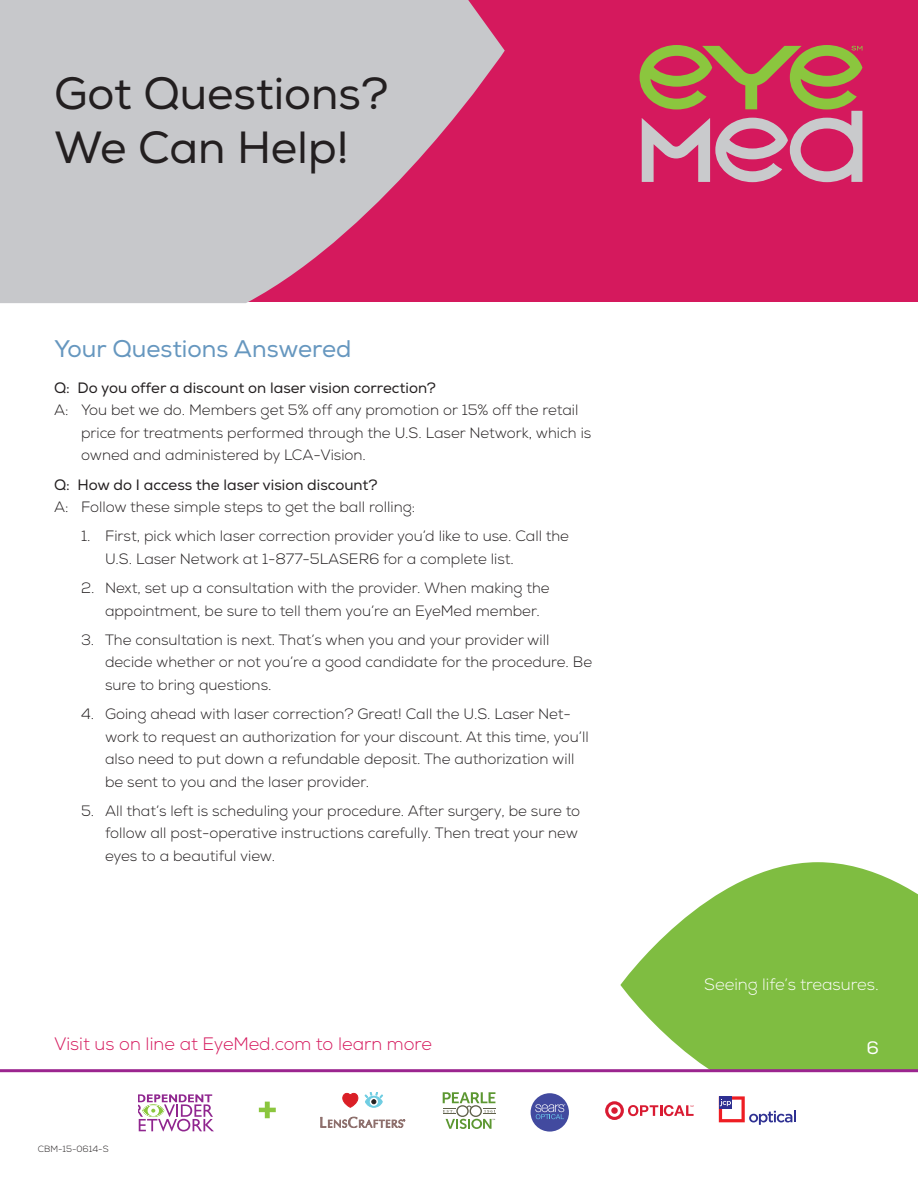
<style>
.page{position:relative;width:918px;height:1188px;background:#fff}
.page>*{position:absolute;margin:0;border:0;box-sizing:border-box;transform-origin:0 0}
.t1{font:45px/54px "Nexa";color:#231f20}
.t2{font:24px "Nexa";color:#6697bf}
.t3{font:300 18px "Nexa";color:#d5195d}
.t4{font:18px "Nexa";color:#fff}
.t5{font:300 16.5px "Nexa";color:#fff}
.t6{font:300 15px/22.5px "Nexa";color:#231f20}
.t7{font:15px "Nexa";color:#231f20}
.t8{font:300 9px "Nexa";color:#231f20}
</style>
<div class="page">
<svg style="left:620px;top:862px;width:298px;height:207px;fill:#7fbd41"></svg>
<div style="left:1px;top:0;width:917px;height:302px;background:#d5195d"></div>
<svg style="left:0;top:0;width:505px;height:303px;fill:#c7c8cb"></svg>
<svg style="left:640px;top:45px;width:222px;height:137px"></svg>
<hr style="left:0;top:1069px;width:918px;height:3px;background:#9b258f">
<svg style="left:719px;top:1096px;width:77px;height:29px"></svg>
<svg style="left:605px;top:1101px;width:89px;height:19px"></svg>
<svg style="left:443px;top:1092px;width:53px;height:37px"></svg>
<svg style="left:259px;top:1102px;width:17px;height:16px"></svg>
<svg style="left:139px;top:1094px;width:75px;height:37px"></svg>
<svg style="left:321px;top:1117px;width:84px;height:11px"></svg>
<svg style="left:343px;top:1093px;width:15px;height:14px"></svg>
<svg style="left:365px;top:1092px;width:18px;height:15px"></svg>
<div style="left:531px;top:1093px;width:38px;height:39px;background:#424a9f;border-radius:50%"></div>
<svg style="left:535px;top:1104px;width:30px;height:15px"></svg>
<h1 class="t1" style="left:54px;top:68px;width:336px">Got Questions?<br>We Can Help!</h1>
<h2 class="t2" style="left:54px;top:334px;width:299px">Your Questions Answered</h2>
<p class="t7" style="left:54px;top:379px;width:384px">Q: Do you offer a discount on laser vision correction?</p>
<p class="t6" style="left:81px;top:399px;width:512px;text-indent:-27px">A: You bet we do. Members get 5% off any promotion or 15% off the retail price for treatments performed through the U.S. Laser Network, which is owned and administered by LCA-Vision.</p>
<p class="t7" style="left:54px;top:475px;width:325px">Q: How do I access the laser vision discount?</p>
<p class="t6" style="left:54px;top:496px;width:363px">A: Follow these simple steps to get the ball rolling:</p>
<p class="t6" style="left:105px;top:525px;width:466px;text-indent:-24px">1. First, pick which laser correction provider you’d like to use. Call the<br>U.S. Laser Network at 1-877-5LASER6 for a complete list.</p>
<p class="t6" style="left:105px;top:577px;width:446px;text-indent:-24px">2. Next, set up a consultation with the provider. When making the appointment, be sure to tell them you’re an EyeMed member.</p>
<p class="t6" style="left:105px;top:629px;width:489px;text-indent:-24px">3. The consultation is next. That’s when you and your provider will decide whether or not you’re a good candidate for the procedure. Be sure to bring questions.</p>
<p class="t6" style="left:105px;top:703px;width:485px;text-indent:-24px">4. Going ahead with laser correction? Great! Call the U.S. Laser Net&shy;work to request an authorization for your discount. At this time, you’ll also need to put down a refundable deposit. The authorization will be sent to you and the laser provider.</p>
<p class="t6" style="left:105px;top:800px;width:477px;text-indent:-24px">5. All that’s left is scheduling your procedure. After surgery, be sure to follow all post-operative instructions carefully. Then treat your new eyes to a beautiful view.</p>
<p class="t3" style="left:54px;top:1034px;width:380px">Visit us on line at EyeMed.com to learn more</p>
<p class="t8" style="left:38px;top:1143px;width:72px">CBM-15-0614-S</p>
<p class="t5" style="left:704px;top:975px;width:176px">Seeing life’s treasures.</p>
<p class="t4" style="left:867px;top:1037px;width:14px">6</p>
</div>
